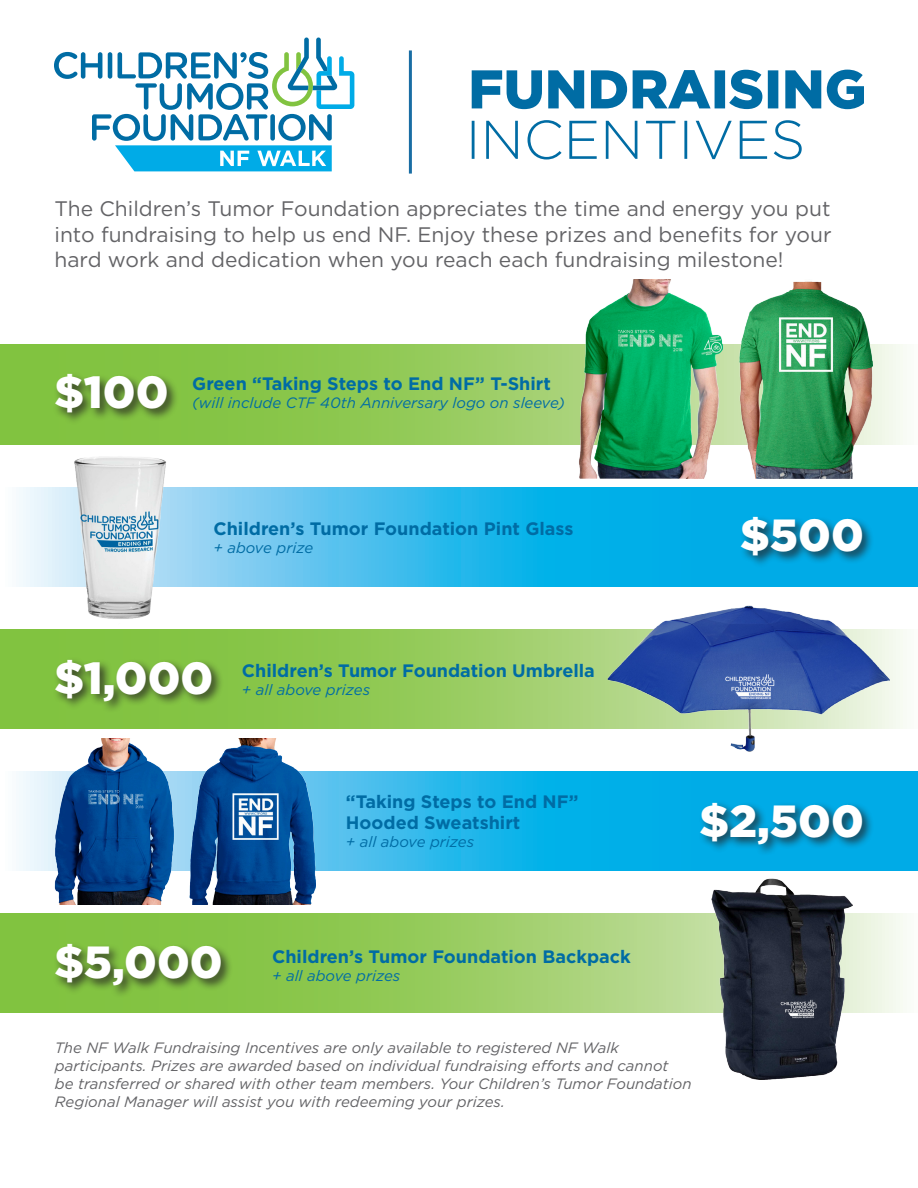
<style>
.page{position:relative;width:918px;height:1188px;background:#fff}
.page>*{position:absolute;margin:0;border:0;box-sizing:border-box;transform-origin:0 0}
.t1{font:900 45px "Gotham";color:#fff}
.t2{font:21px/25.2px "Gotham";color:#636366;text-align:justify}
.t3{font:700 18px/21.6px "Gotham";color:#006ca4}
.t4{font:italic 15px/18px "Gotham";color:#636366}
.t5{font:italic 15px "Gotham";color:#006ca4}
</style>
<div class="page">
<svg style="left:1px;top:345px;width:902px;height:99px;background:#94ca5b"></svg>
<svg style="left:19px;top:487px;width:898px;height:99px;background:#39bcec"></svg>
<svg style="left:1px;top:629px;width:902px;height:100px;background:#94ca5a"></svg>
<svg style="left:19px;top:771px;width:898px;height:100px;background:#25b7ea"></svg>
<svg style="left:1px;top:914px;width:902px;height:99px;background:#9ecf6a"></svg>
<svg style="left:472px;top:120px;width:330px;height:40px"></svg>
<svg style="left:472px;top:70px;width:392px;height:39px"></svg>
<div style="left:53px;top:371px;width:127px;height:54px;background:#231f20;opacity:.75"></div>
<div style="left:53px;top:657px;width:171px;height:57px;background:#231f20;opacity:.75"></div>
<div style="left:53px;top:942px;width:181px;height:56px;background:#231f20;opacity:.75"></div>
<div style="left:739px;top:514px;width:136px;height:54px;background:#231f20;opacity:.75"></div>
<div style="left:698px;top:800px;width:177px;height:57px;background:#231f20;opacity:.75"></div>
<img style="left:578px;top:279px;width:295px;height:200px">
<img style="left:606px;top:605px;width:283px;height:147px">
<img style="left:69px;top:457px;width:102px;height:162px">
<img style="left:54px;top:738px;width:261px;height:166px">
<svg style="left:54px;top:38px;width:300px;height:133px"></svg>
<img style="left:711px;top:879px;width:142px;height:201px">
<hr style="left:409px;top:50px;width:3px;height:124px;background:#196da4">
<p class="t2" style="left:55px;top:196px;width:778px">The Children’s Tumor Foundation appreciates the time and energy you put into fundraising to help us end NF. Enjoy these prizes and benefits for your hard work and dedication when you reach each fundraising milestone!</p>
<p class="t1" style="left:54px;top:361px;width:116px">$100</p>
<p class="t3" style="left:192px;top:373px;width:360px">Green “Taking Steps to End NF” T-Shirt</p>
<p class="t5" style="left:192px;top:393px;width:374px">(will include CTF 40th Anniversary logo on sleeve)</p>
<p class="t3" style="left:213px;top:518px;width:362px">Children’s Tumor Foundation Pint Glass</p>
<p class="t5" style="left:213px;top:538px;width:101px">+ above prize</p>
<p class="t1" style="left:740px;top:504px;width:126px">$500</p>
<p class="t1" style="left:54px;top:647px;width:161px">$1,000</p>
<p class="t3" style="left:242px;top:660px;width:355px">Children’s Tumor Foundation Umbrella</p>
<p class="t5" style="left:242px;top:680px;width:130px">+ all above prizes</p>
<p class="t3" style="left:346px;top:791px;width:234px">“Taking Steps to End NF”<br>Hooded Sweatshirt</p>
<p class="t5" style="left:346px;top:833px;width:130px">+ all above prizes</p>
<p class="t1" style="left:699px;top:790px;width:166px">$2,500</p>
<p class="t1" style="left:54px;top:932px;width:170px">$5,000</p>
<p class="t3" style="left:272px;top:945px;width:360px">Children’s Tumor Foundation Backpack</p>
<p class="t5" style="left:272px;top:966px;width:130px">+ all above prizes</p>
<p class="t4" style="left:55px;top:1038px;width:638px">The NF Walk Fundraising Incentives are only available to registered NF Walk participants. Prizes are awarded based on individual fundraising efforts and cannot<br>be transferred or shared with other team members. Your Children’s Tumor Foundation Regional Manager will assist you with redeeming your prizes.</p>
</div>
